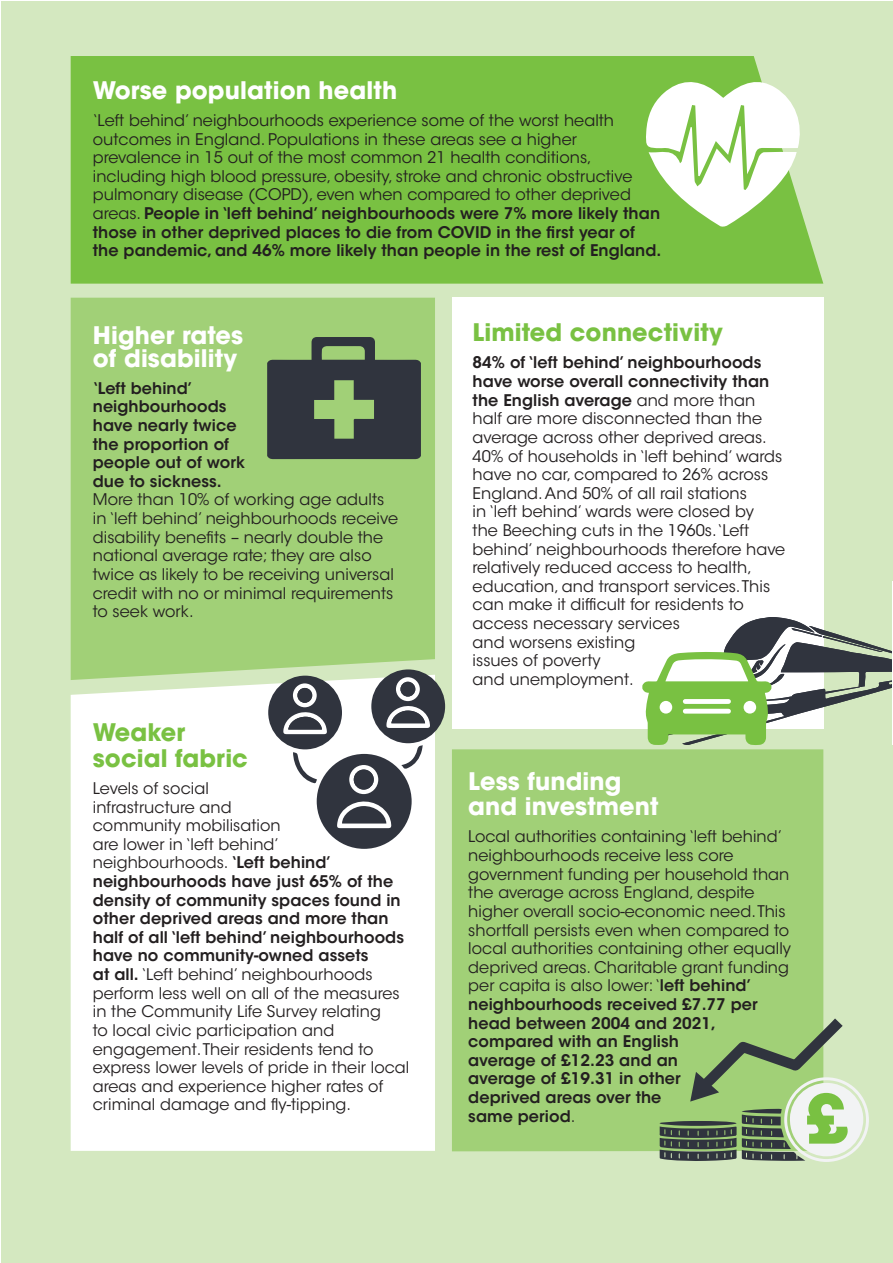
<style>
.page{position:relative;width:893px;height:1263px;background:#fff}
.page>*{position:absolute;margin:0;border:0;box-sizing:border-box;transform-origin:0 0}
.t1{font:700 24px/22.5px "ITC Avant Garde Std";letter-spacing:.005em;color:#fff}
.t2{font:700 24px/25.5px "ITC Avant Garde Std";letter-spacing:.005em;color:#79c142}
.t3{font:15.9px/18.6px "ITC Avant Garde Std";letter-spacing:.005em;color:#231f20}
.t4{font:600 15.9px/18.6px "ITC Avant Garde Std";letter-spacing:.005em;color:#231f20}
.s1{font-weight:600}
</style>
<div class="page">
<div style="left:1px;top:1px;width:891px;height:1262px;background:#d4e8c0"></div>
<div style="left:71px;top:56px;width:752px;height:228px;background:#79c142"></div>
<div style="left:71px;top:298px;width:364px;height:377px;background:#a1d077"></div>
<div style="left:71px;top:675px;width:364px;height:476px;background:#fff"></div>
<div style="left:452px;top:298px;width:371px;height:431px;background:#fff"></div>
<div style="left:452px;top:749px;width:371px;height:402px;background:#a1d077"></div>
<svg style="left:645px;top:78px;width:159px;height:149px;background:#d1e9be"></svg>
<svg style="left:642px;top:617px;width:250px;height:128px"></svg>
<svg style="left:660px;top:1018px;width:209px;height:144px;background:#99b782"></svg>
<svg style="left:267px;top:337px;width:154px;height:122px;background:#4b5a4b"></svg>
<svg style="left:268px;top:669px;width:177px;height:180px;background:#a2a6a7"></svg>
<h1 class="t1" style="left:93px;top:82px;width:306px">Worse population health</h1>
<p class="t3" style="left:93px;top:111px;width:570px">‘Left behind’ neighbourhoods experience some of the worst health outcomes in England. Populations in these areas see a higher prevalence in 15 out of the most common 21 health conditions, including high blood pressure, obesity, stroke and chronic obstructive pulmonary disease (COPD), even when compared to other deprived areas. <span class="s1">People in ‘left behind’ neighbourhoods were 7% more likely than those in other deprived places to die from COVID in the first year of the pandemic, and 46% more likely than people in the rest of England.</span></p>
<h1 class="t1" style="left:93px;top:327px;width:152px">Higher rates of disability</h1>
<p class="t4" style="left:93px;top:380px;width:154px">‘Left behind’ neighbourhoods have nearly twice the proportion of people out of work due to sickness.</p>
<p class="t3" style="left:93px;top:491px;width:307px">More than 10% of working age adults in ‘left behind’ neighbourhoods receive disability benefits – nearly double the national average rate; they are also twice as likely to be receiving universal credit with no or minimal requirements to seek work.</p>
<h1 class="t2" style="left:93px;top:722px;width:157px">Weaker social fabric</h1>
<p class="t3" style="left:93px;top:779px;width:318px">Levels of social<br>infrastructure and<br>community mobilisation<br>are lower in ‘left behind’ neighbourhoods. <span class="s1">‘Left behind’ neighbourhoods have just 65% of the density of community spaces found in other deprived areas and more than half of all ‘left behind’ neighbourhoods have no community-owned assets<br>at all.</span> ‘Left behind’ neighbourhoods perform less well on all of the measures in the Community Life Survey relating<br>to local civic participation and engagement. Their residents tend to express lower levels of pride in their local areas and experience higher rates of criminal damage and fly-tipping.</p>
<h1 class="t2" style="left:473px;top:322px;width:252px">Limited connectivity</h1>
<p class="t3" style="left:473px;top:354px;width:314px"><span class="s1">84% of ‘left behind’ neighbourhoods have worse overall connectivity than the English average</span> and more than half are more disconnected than the average across other deprived areas.<br>40% of households in ‘left behind’ wards have no car, compared to 26% across England. And 50% of all rail stations<br>in ‘left behind’ wards were closed by<br>the Beeching cuts in the 1960s. ‘Left behind’ neighbourhoods therefore have relatively reduced access to health, education, and transport services. This can make it difficult for residents to access necessary services<br>and worsens existing<br>issues of poverty<br>and unemployment.</p>
<h1 class="t1" style="left:468px;top:771px;width:192px;line-height:25.5px">Less funding and investment</h1>
<p class="t3" style="left:468px;top:827px;width:324px">Local authorities containing ‘left behind’ neighbourhoods receive less core government funding per household than the average across England, despite higher overall socio-economic need. This shortfall persists even when compared to local authorities containing other equally deprived areas. Charitable grant funding per capita is also lower: ‘<span class="s1">left behind’ neighbourhoods received £7.77 per head between 2004 and 2021, compared with an English<br>average of £12.23 and an<br>average of £19.31 in other<br>deprived areas over the<br>same period</span>.</p>
</div>
